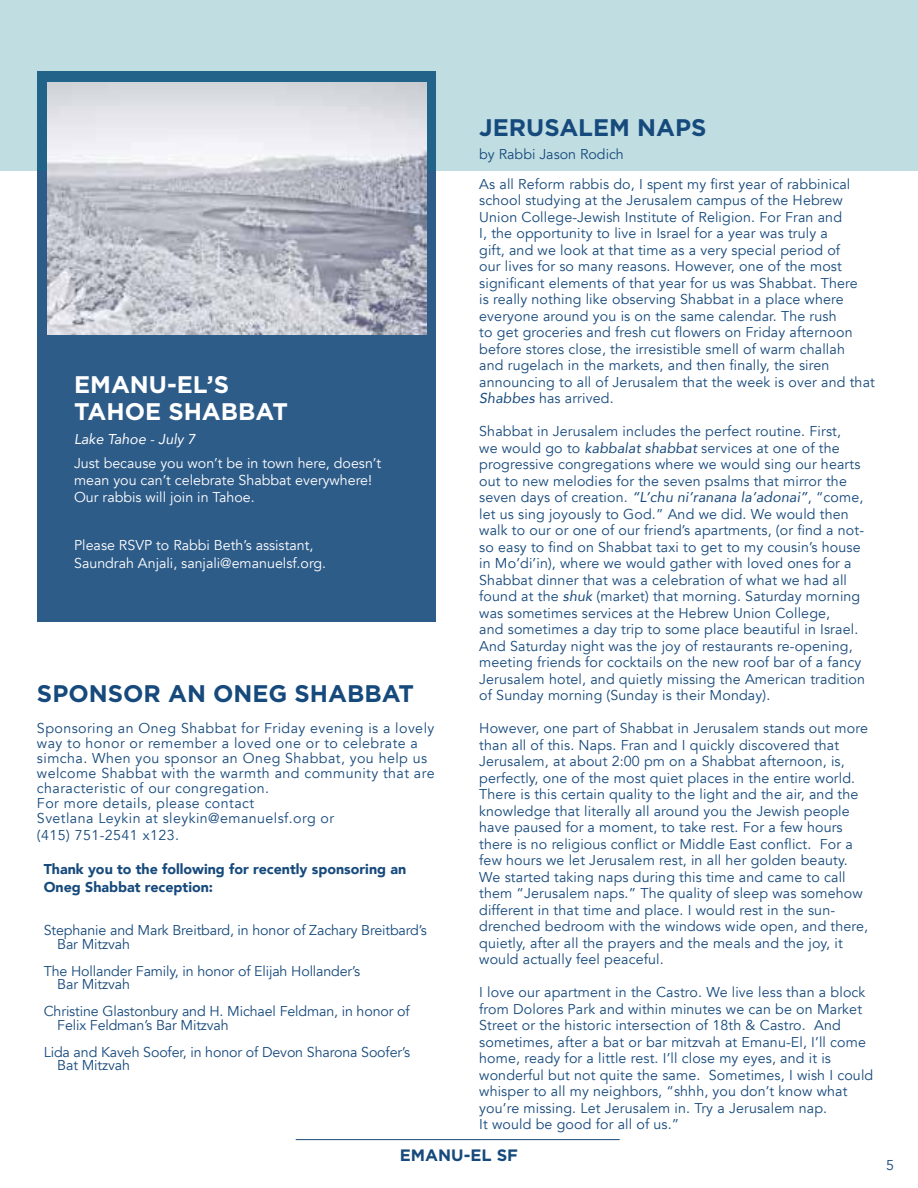
<style>
.page{position:relative;width:918px;height:1188px;background:#fff}
.page>*{position:absolute;margin:0;border:0;box-sizing:border-box;transform-origin:0 0}
.t1{font:700 24px "Gotham";color:#174a7c}
.t2{font:700 24px/27px "Gotham";color:#fff}
.t3{font:700 16.5px "Gotham";color:#174a7c}
.t4{font:14.25px/16.5px "Avenir";letter-spacing:.01em;color:#174a7c}
.t5{font:14.25px/15px "Avenir";letter-spacing:.03em;color:#174a7c}
.t6{font:14.25px/13.5px "Avenir";letter-spacing:-.01em;color:#174a7c}
.t7{font:14.25px/17.2px "Avenir";color:#fff}
.t8{font:900 14.25px/17.2px "Avenir";color:#174a7c}
.t9{font:italic 14.25px "Avenir";color:#fff}
.s1{font-style:italic}
</style>
<div class="page">
<hr style="left:296px;top:1139px;width:324px;height:1px;background:#174a7c">
<div style="left:37px;top:71px;width:398px;height:551px;background:#2e5c89"></div>
<div style="left:0;top:0;width:918px;height:171px;background:#c0dee2"></div>
<img style="left:47px;top:82px;width:379px;height:252px">
<h1 class="t2" style="left:74px;top:371px;width:215px">EMANU-EL’S<br>TAHOE SHABBAT</h1>
<p class="t9" style="left:74px;top:430px;width:123px">Lake Tahoe - July 7</p>
<p class="t7" style="left:74px;top:455px;width:309px">Just because you won’t be in town here, doesn’t mean you can’t celebrate Shabbat everywhere!<br>Our rabbis will join in Tahoe.</p>
<p class="t7" style="left:74px;top:537px;width:254px">Please RSVP to Rabbi Beth’s assistant,<br>Saundrah Anjali, sanjali@emanuelsf.org.</p>
<h1 class="t1" style="left:37px;top:677px;width:379px">SPONSOR AN ONEG SHABBAT</h1>
<p class="t5" style="left:37px;top:721px;width:399px">Sponsoring an Oneg Shabbat for Friday evening is a lovely way to honor or remember a loved one or to celebrate a simcha. When you sponsor an Oneg Shabbat, you help us welcome Shabbat with the warmth and community that are characteristic of our congregation.<br>For more details, please contact<br>Svetlana Leykin at sleykin@emanuelsf.org or</p>
<p class="t5" style="left:37px;top:828px;width:144px">(415) 751-2541 x123.</p>
<p class="t8" style="left:44px;top:860px;width:364px">Thank you to the following for recently sponsoring an<br>Oneg Shabbat reception:</p>
<p class="t6" style="left:57px;top:924px;width:371px;text-indent:-13px">Stephanie and Mark Breitbard, in honor of Zachary Breitbard’s<br>Bar Mitzvah</p>
<p class="t6" style="left:57px;top:964px;width:305px;text-indent:-14px">The Hollander Family, in honor of Elijah Hollander’s<br>Bar Mitzvah</p>
<p class="t6" style="left:57px;top:1005px;width:354px;text-indent:-13px">Christine Glastonbury and H. Michael Feldman, in honor of<br>Felix Feldman’s Bar Mitzvah</p>
<p class="t6" style="left:57px;top:1045px;width:354px;text-indent:-14px">Lida and Kaveh Soofer, in honor of Devon Sharona Soofer’s<br>Bat Mitzvah</p>
<h1 class="t1" style="left:479px;top:112px;width:229px">JERUSALEM NAPS</h1>
<p class="t4" style="left:479px;top:140px;width:373px;line-height:29.5px">by Rabbi Jason Rodich<br>As all Reform rabbis do, I spent my first year of rabbinical</p>
<p class="t4" style="left:479px;top:192px;width:397px">school studying at the Jerusalem campus of the Hebrew Union College-Jewish Institute of Religion. For Fran and<br>I, the opportunity to live in Israel for a year was truly a<br>gift, and we look at that time as a very special period of<br>our lives for so many reasons. However, one of the most significant elements of that year for us was Shabbat. There<br>is really nothing like observing Shabbat in a place where everyone around you is on the same calendar. The rush<br>to get groceries and fresh cut flowers on Friday afternoon before stores close, the irresistible smell of warm challah<br>and rugelach in the markets, and then finally, the siren announcing to all of Jerusalem that the week is over and that <span class="s1">Shabbes</span> has arrived.</p>
<p class="t4" style="left:479px;top:423px;width:387px">Shabbat in Jerusalem includes the perfect routine. First,<br>we would go to <span class="s1">kabbalat shabbat</span> services at one of the progressive congregations where we would sing our hearts out to new melodies for the seven psalms that mirror the seven days of creation. <span class="s1">“L’chu ni’ranana la’adonai”</span>, “come, let us sing joyously to God.” And we did. We would then walk to our or one of our friend’s apartments, (or find a not&shy;so easy to find on Shabbat taxi to get to my cousin’s house in Mo’di’in), where we would gather with loved ones for a Shabbat dinner that was a celebration of what we had all found at the <span class="s1">shuk</span> (market) that morning. Saturday morning was sometimes services at the Hebrew Union College,<br>and sometimes a day trip to some place beautiful in Israel.<br>And Saturday night was the joy of restaurants re-opening, meeting friends for cocktails on the new roof bar of a fancy Jerusalem hotel, and quietly missing the American tradition of Sunday morning (Sunday is their Monday).</p>
<p class="t4" style="left:479px;top:720px;width:391px">However, one part of Shabbat in Jerusalem stands out more than all of this. Naps. Fran and I quickly discovered that Jerusalem, at about 2:00 pm on a Shabbat afternoon, is, perfectly, one of the most quiet places in the entire world.<br>There is this certain quality to the light and the air, and the knowledge that literally all around you the Jewish people have paused for a moment, to take rest. For a few hours there is no religious conflict or Middle East conflict. For a few hours we let Jerusalem rest, in all her golden beauty.<br>We started taking naps during this time and came to call them “Jerusalem naps.” The quality of sleep was somehow different in that time and place. I would rest in the sun&shy;drenched bedroom with the windows wide open, and there, quietly, after all the prayers and the meals and the joy, it would actually feel peaceful.</p>
<p class="t4" style="left:479px;top:985px;width:396px">I love our apartment in the Castro. We live less than a block from Dolores Park and within minutes we can be on Market Street or the historic intersection of 18th &amp; Castro. And sometimes, after a bat or bar mitzvah at Emanu-El, I’ll come home, ready for a little rest. I’ll close my eyes, and it is wonderful but not quite the same. Sometimes, I wish I could whisper to all my neighbors, “shhh, you don’t know what you’re missing. Let Jerusalem in. Try a Jerusalem nap.<br>It would be good for all of us.”</p>
<p class="t3" style="left:400px;top:1144px;width:120px">EMANU-EL SF</p>
<p class="t4" style="left:886px;top:1157px;width:9px">5</p>
</div>
